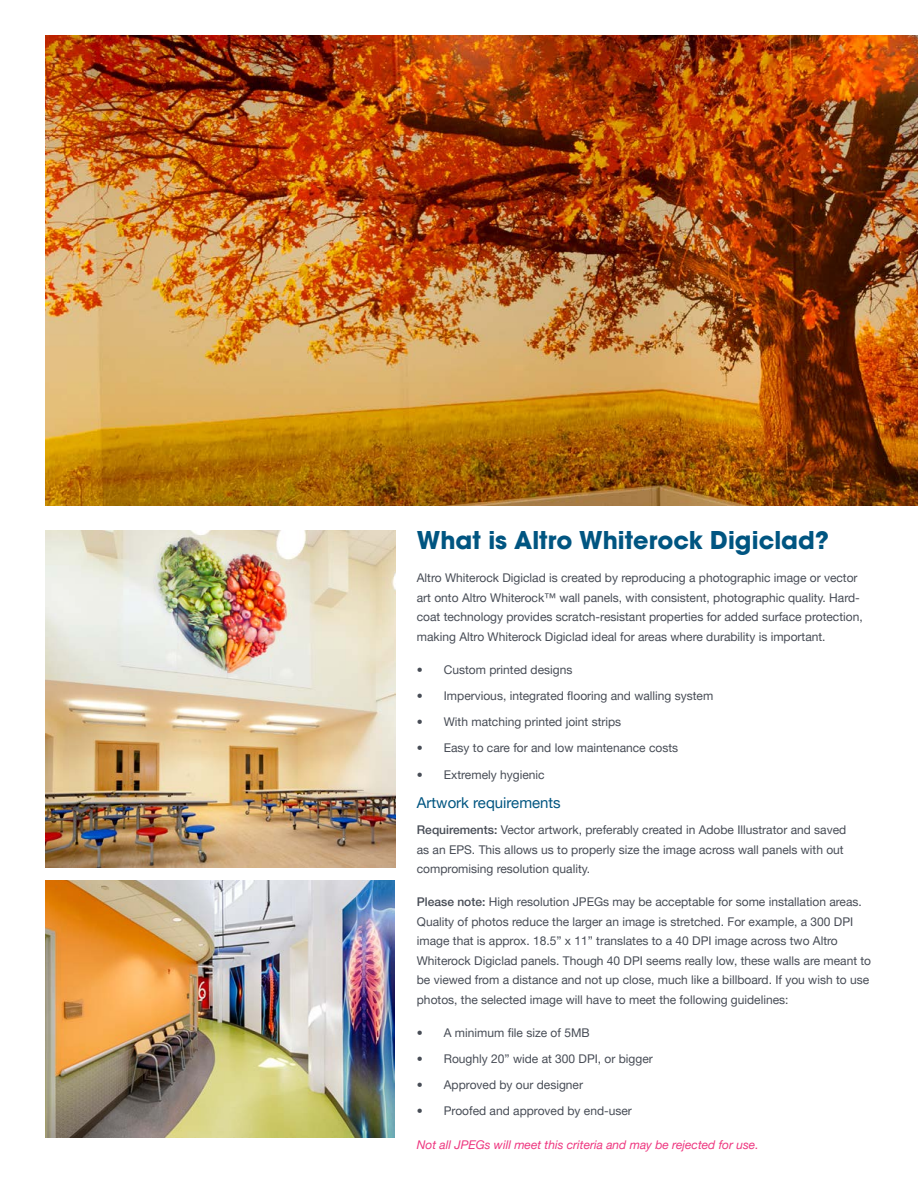
<style>
.page{position:relative;width:918px;height:1188px;background:#fff}
.page>*{position:absolute;margin:0;border:0;box-sizing:border-box;transform-origin:0 0}
.t1{font:700 24px "Avant Garde";color:#005581}
.t2{font:15px "Helvetica Neue LT Pro";color:#005581}
.t3{font:12px/19.5px "Helvetica Neue LT Pro";color:#474c55}
.t4{font:italic 12px "Helvetica Neue LT Pro";color:#ee3780}
.s1{font-weight:500}
</style>
<div class="page">
<img style="left:46px;top:531px;width:349px;height:336px">
<img style="left:45px;top:36px;width:873px;height:469px">
<img style="left:45px;top:880px;width:349px;height:257px">
<h1 class="t1" style="left:417px;top:525px;width:414px">What is Altro Whiterock Digiclad?</h1>
<p class="t3" style="left:417px;top:568px;width:447px">Altro Whiterock Digiclad is created by reproducing a photographic image or vector art onto Altro Whiterock™ wall panels, with consistent, photographic quality. Hard&shy;coat technology provides scratch-resistant properties for added surface protection, making Altro Whiterock Digiclad ideal for areas where durability is important.</p>
<p class="t3" style="left:417px;top:659px;width:157px">• Custom printed designs</p>
<p class="t3" style="left:417px;top:686px;width:298px">• Impervious, integrated flooring and walling system</p>
<p class="t3" style="left:417px;top:712px;width:206px">• With matching printed joint strips</p>
<p class="t3" style="left:417px;top:738px;width:263px">• Easy to care for and low maintenance costs</p>
<p class="t3" style="left:417px;top:764px;width:129px">• Extremely hygienic</p>
<p class="t2" style="left:417px;top:793px;width:145px">Artwork requirements</p>
<p class="t3" style="left:417px;top:820px;width:431px"><span class="s1">Requirements:</span> Vector artwork, preferably created in Adobe Illustrator and saved as an EPS. This allows us to properly size the image across wall panels with out compromising resolution quality.</p>
<p class="t3" style="left:417px;top:892px;width:456px"><span class="s1">Please note:</span> High resolution JPEGs may be acceptable for some installation areas.<br>Quality of photos reduce the larger an image is stretched. For example, a 300 DPI image that is approx. 18.5” x 11” translates to a 40 DPI image across two Altro Whiterock Digiclad panels. Though 40 DPI seems really low, these walls are meant to be viewed from a distance and not up close, much like a billboard. If you wish to use photos, the selected image will have to meet the following guidelines:</p>
<p class="t3" style="left:417px;top:1022px;width:174px">• A minimum file size of 5MB</p>
<p class="t3" style="left:417px;top:1049px;width:237px">• Roughly 20” wide at 300 DPI, or bigger</p>
<p class="t3" style="left:417px;top:1075px;width:168px">• Approved by our designer</p>
<p class="t3" style="left:417px;top:1101px;width:217px">• Proofed and approved by end-user</p>
<p class="t4" style="left:417px;top:1138px;width:343px">Not all JPEGs will meet this criteria and may be rejected for use.</p>
</div>
